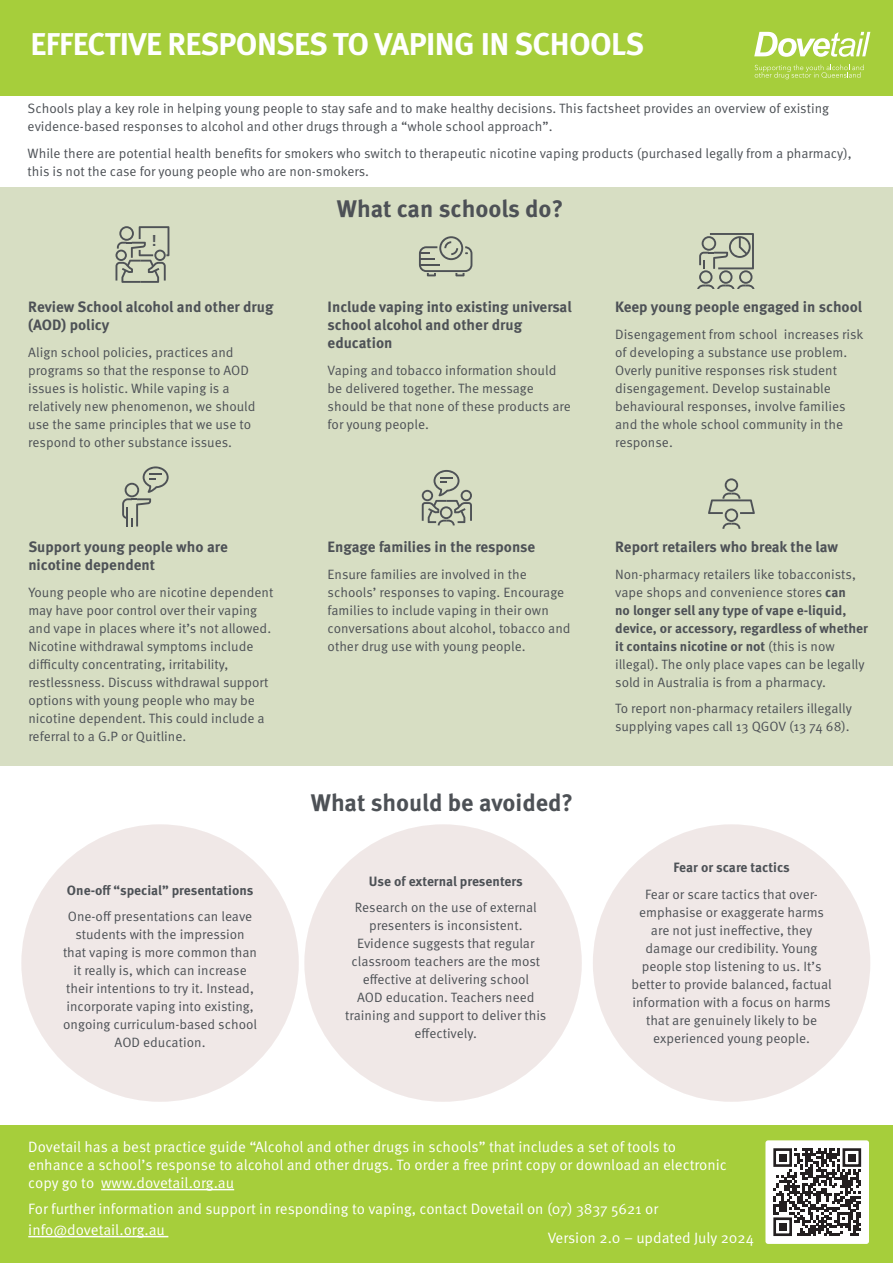
<style>
.page{position:relative;width:893px;height:1263px;background:#fff}
.page>*{position:absolute;margin:0;border:0;box-sizing:border-box;transform-origin:0 0}
.Header_Bebas_Neue{font:700 31.5px "Meta Pro";letter-spacing:-.02em;color:#fff}
.Subtitle{font:700 24px "Meta Pro";color:#4d5156}
.t1{font:700 16.8px "Corbel";color:#4e5256}
.Contents{font:15px/18px "Meta Pro";color:#fff}
.Contents-2{font:700 15px/18px "Meta Pro";color:#4d5156}
.Contents-3{font:13.5px/18px "Meta Pro";color:#4d5156}
.Contents-4{font:700 13.5px "Meta Pro";color:#4d5156}
.s1{font-weight:700}
</style>
<div class="page">
<div style="left:0;top:1126px;width:893px;height:137px;background:#a6ce3b"></div>
<div style="left:21px;top:824px;width:278px;height:278px;background:#f0e8e7;border-radius:50%"></div>
<div style="left:304px;top:824px;width:278px;height:278px;background:#f0e8e7;border-radius:50%"></div>
<div style="left:593px;top:824px;width:277px;height:278px;background:#f0e8e7;border-radius:50%"></div>
<div style="left:0;top:187px;width:893px;height:579px;background:#d7dec3"></div>
<div style="left:0;top:0;width:893px;height:96px;background:#a6ce3b"></div>
<hr style="left:101px;top:1189px;width:133px;height:1px;background:#fff">
<hr style="left:28px;top:1236px;width:140px;height:1px;background:#fff">
<svg style="left:755px;top:65px;width:109px;height:14px"></svg>
<svg style="left:754px;top:32px;width:116px;height:25px"></svg>
<svg style="left:708px;top:478px;width:47px;height:51px"></svg>
<svg style="left:422px;top:470px;width:50px;height:55px"></svg>
<svg style="left:122px;top:467px;width:47px;height:59px"></svg>
<svg style="left:116px;top:226px;width:53px;height:57px"></svg>
<svg style="left:419px;top:236px;width:53px;height:40px"></svg>
<svg style="left:697px;top:233px;width:58px;height:56px"></svg>
<div style="left:765px;top:1140px;width:104px;height:104px;background:#fff;border-radius:3px"></div>
<svg style="left:773px;top:1148px;width:89px;height:88px"></svg>
<p class="Header_Bebas_Neue" style="left:31px;top:20px;width:615px">EFFECTIVE RESPONSES TO VAPING IN SCHOOLS</p>
<p class="Contents-3" style="left:28px;top:99px;width:803px">Schools play a key role in helping young people to stay safe and to make healthy decisions. This factsheet provides an overview of existing evidence-based responses to alcohol and other drugs through a “whole school approach”.</p>
<p class="Contents-3" style="left:28px;top:143px;width:826px">While there are potential health benefits for smokers who switch to therapeutic nicotine vaping products (purchased legally from a pharmacy), this is not the case for young people who are non-smokers.</p>
<p class="t1" style="left:543px;top:143px;width:6px">!</p>
<p class="t1" style="left:152px;top:230px;width:6px">!</p>
<p class="Contents-2" style="left:28px;top:297px;width:247px">Review School alcohol and other drug (AOD) policy</p>
<p class="Contents-3" style="left:28px;top:342px;width:229px">Align school policies, practices and programs so that the response to AOD issues is holistic. While vaping is a relatively new phenomenon, we should use the same principles that we use to respond to other substance issues.</p>
<p class="Contents-2" style="left:28px;top:537px;width:201px">Support young people who are nicotine dependent</p>
<p class="Contents-3" style="left:28px;top:582px;width:247px">Young people who are nicotine dependent may have poor control over their vaping and vape in places where it’s not allowed.<br>Nicotine withdrawal symptoms include difficulty concentrating, irritability, restlessness. Discuss withdrawal support options with young people who may be nicotine dependent. This could include a referral to a G.P or Quitline.</p>
<p class="Contents-4" style="left:67px;top:879px;width:188px">One-off “special” presentations</p>
<p class="Contents-3" style="left:63px;top:907px;width:196px;text-align:center">One-off presentations can leave students with the impression that vaping is more common than it really is, which can increase their intentions to try it. Instead, incorporate vaping into existing, ongoing curriculum-based school<br>AOD education.</p>
<p class="Subtitle" style="left:337px;top:190px;width:228px">What can schools do?</p>
<p class="Contents-2" style="left:328px;top:297px;width:246px">Include vaping into existing universal school alcohol and other drug education</p>
<p class="Contents-3" style="left:328px;top:360px;width:245px">Vaping and tobacco information should be delivered together. The message should be that none of these products are for young people.</p>
<p class="Contents-2" style="left:328px;top:537px;width:209px">Engage families in the response</p>
<p class="Contents-3" style="left:328px;top:564px;width:244px">Ensure families are involved in the schools’ responses to vaping. Encourage families to include vaping in their own conversations about alcohol, tobacco and other drug use with young people.</p>
<p class="Subtitle" style="left:311px;top:784px;width:264px">What should be avoided?</p>
<p class="Contents-4" style="left:369px;top:870px;width:155px">Use of external presenters</p>
<p class="Contents-3" style="left:345px;top:898px;width:203px;text-align:center">Research on the use of external presenters is inconsistent.<br>Evidence suggests that regular classroom teachers are the most effective at delivering school<br>AOD education. Teachers need training and support to deliver this effectively.</p>
<p class="Contents-2" style="left:615px;top:297px;width:249px">Keep young people engaged in school</p>
<p class="Contents-3" style="left:615px;top:324px;width:250px">Disengagement from school increases risk of developing a substance use problem.<br>Overly punitive responses risk student disengagement. Develop sustainable behavioural responses, involve families and the whole school community in the response.</p>
<p class="t1" style="left:741px;top:302px;width:6px">!</p>
<p class="Contents-2" style="left:615px;top:537px;width:225px">Report retailers who break the law</p>
<p class="Contents-3" style="left:615px;top:564px;width:254px">Non-pharmacy retailers like tobacconists, vape shops and convenience stores <span class="s1">can<br>no longer sell any type of vape e-liquid, device, or accessory, regardless of whether it contains nicotine or not</span> (this is now illegal). The only place vapes can be legally sold in Australia is from a pharmacy.</p>
<p class="Contents-3" style="left:615px;top:699px;width:238px">To report non-pharmacy retailers illegally supplying vapes call 13 QGOV (13 74 68).</p>
<p class="Contents-4" style="left:673px;top:857px;width:118px">Fear or scare tactics</p>
<p class="Contents-3" style="left:631px;top:884px;width:202px;text-align:center">Fear or scare tactics that over&shy;emphasise or exaggerate harms are not just ineffective, they damage our credibility. Young people stop listening to us. It’s better to provide balanced, factual information with a focus on harms that are genuinely likely to be experienced young people.</p>
<p class="Contents" style="left:28px;top:1137px;width:700px">Dovetail has a best practice guide “Alcohol and other drugs in schools” that includes a set of tools to enhance a school’s response to alcohol and other drugs. To order a free print copy or download an electronic copy go to www.dovetail.org.au</p>
<p class="Contents" style="left:28px;top:1199px;width:631px">For further information and support in responding to vaping, contact Dovetail on (07) 3837 5621 or</p>
<p class="Contents" style="left:28px;top:1220px;width:138px">info@dovetail.org.au</p>
<p class="Contents" style="left:548px;top:1228px;width:208px">Version 2.0 – updated July 2024</p>
</div>
